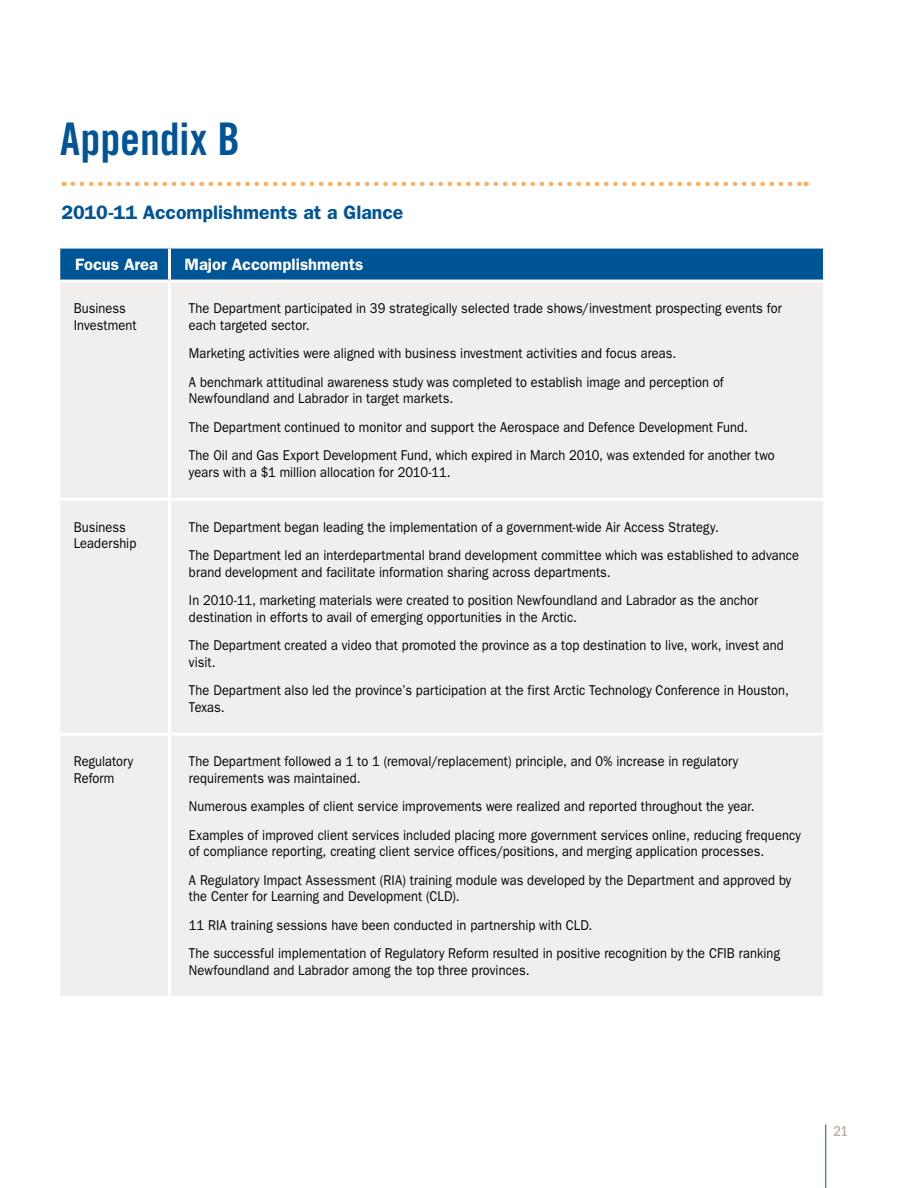
<style>
.page{position:relative;width:918px;height:1188px;background:#fff}
.page>*{position:absolute;margin:0;border:0;box-sizing:border-box;transform-origin:0 0}
.t1{font:45px "Trade Gothic LT Std Bd Cn 20";letter-spacing:-.005em;color:#005596}
.t2{font:600 19.5px "ITC Franklin Gothic Std";color:#005596}
.t3{font:600 16.5px "ITC Franklin Gothic Std";color:#fff}
.t4{font:500 condensed 15px "ITC Franklin Gothic Std";color:#bbb0a3}
.t5{font:14.25px/28.5px "ITC Franklin Gothic Std";letter-spacing:.005em;color:#000;scale:.9 1}
</style>
<div class="page">
<hr style="left:825px;top:1125px;width:1px;height:63px;background:#005596">
<svg style="left:73px;top:182px;width:734px;height:4px"></svg>
<div style="left:60px;top:249px;width:763px;height:31px;background:#005596"></div>
<div style="left:60px;top:283px;width:763px;height:713px;background:#f1efed"></div>
<hr style="left:168px;top:283px;width:3px;height:215px;background:#fff">
<hr style="left:57px;top:498px;width:112px;height:3px;background:#fff">
<hr style="left:169px;top:498px;width:657px;height:3px;background:#fff">
<hr style="left:168px;top:501px;width:3px;height:232px;background:#fff">
<hr style="left:57px;top:733px;width:112px;height:3px;background:#fff">
<hr style="left:169px;top:733px;width:657px;height:3px;background:#fff">
<hr style="left:168px;top:736px;width:3px;height:260px;background:#fff">
<hr style="left:168px;top:249px;width:3px;height:31px;background:#fff">
<h1 class="t1" style="left:60px;top:112px;width:181px">Appendix B</h1>
<h2 class="t2" style="left:61px;top:201px;width:344px">2010-11 Accomplishments at a Glance</h2>
<p class="t3" style="left:75px;top:254px;width:84px">Focus Area</p>
<p class="t3" style="left:184px;top:254px;width:180px">Major Accomplishments</p>
<p class="t5" style="left:74px;top:300px;width:71px;line-height:16.5px">Business<br>Investment</p>
<p class="t5" style="left:189px;top:300px;width:660px;line-height:16.5px">The Department participated in 39 strategically selected trade shows/investment prospecting events for each targeted sector.</p>
<p class="t5" style="left:189px;top:339px;width:596px">Marketing activities were aligned with business investment activities and focus areas.<br>A benchmark attitudinal awareness study was completed to establish image and perception of</p>
<p class="t5" style="left:189px;top:384px;width:652px">Newfoundland and Labrador in target markets.<br>The Department continued to monitor and support the Aerospace and Defence Development Fund.<br>The Oil and Gas Export Development Fund, which expired in March 2010, was extended for another two</p>
<p class="t5" style="left:189px;top:458px;width:292px">years with a $1 million allocation for 2010-11.</p>
<p class="t5" style="left:74px;top:519px;width:71px;line-height:16.5px">Business<br>Leadership</p>
<p class="t5" style="left:189px;top:513px;width:679px">The Department began leading the implementation of a government-wide Air Access Strategy.<br>The Department led an interdepartmental brand development committee which was established to advance</p>
<p class="t5" style="left:189px;top:558px;width:634px">brand development and facilitate information sharing across departments.<br>In 2010-11, marketing materials were created to position Newfoundland and Labrador as the anchor</p>
<p class="t5" style="left:189px;top:603px;width:663px">destination in efforts to avail of emerging opportunities in the Arctic.<br>The Department created a video that promoted the province as a top destination to live, work, invest and</p>
<p class="t5" style="left:189px;top:648px;width:668px">visit.<br>The Department also led the province’s participation at the first Arctic Technology Conference in Houston,</p>
<p class="t5" style="left:189px;top:693px;width:41px">Texas.</p>
<p class="t5" style="left:74px;top:753px;width:68px;line-height:16.5px">Regulatory<br>Reform</p>
<p class="t5" style="left:189px;top:753px;width:612px;line-height:16.5px">The Department followed a 1 to 1 (removal/replacement) principle, and 0% increase in regulatory requirements was maintained.</p>
<p class="t5" style="left:189px;top:792px;width:681px">Numerous examples of client service improvements were realized and reported throughout the year.<br>Examples of improved client services included placing more government services online, reducing frequency</p>
<p class="t5" style="left:189px;top:837px;width:671px">of compliance reporting, creating client service offices/positions, and merging application processes.<br>A Regulatory Impact Assessment (RIA) training module was developed by the Department and approved by</p>
<p class="t5" style="left:189px;top:882px;width:658px">the Center for Learning and Development (CLD).<br>11 RIA training sessions have been conducted in partnership with CLD.<br>The successful implementation of Regulatory Reform resulted in positive recognition by the CFIB ranking</p>
<p class="t5" style="left:189px;top:956px;width:380px">Newfoundland and Labrador among the top three provinces.</p>
<p class="t4" style="left:833px;top:1122px;width:16px">21</p>
</div>
